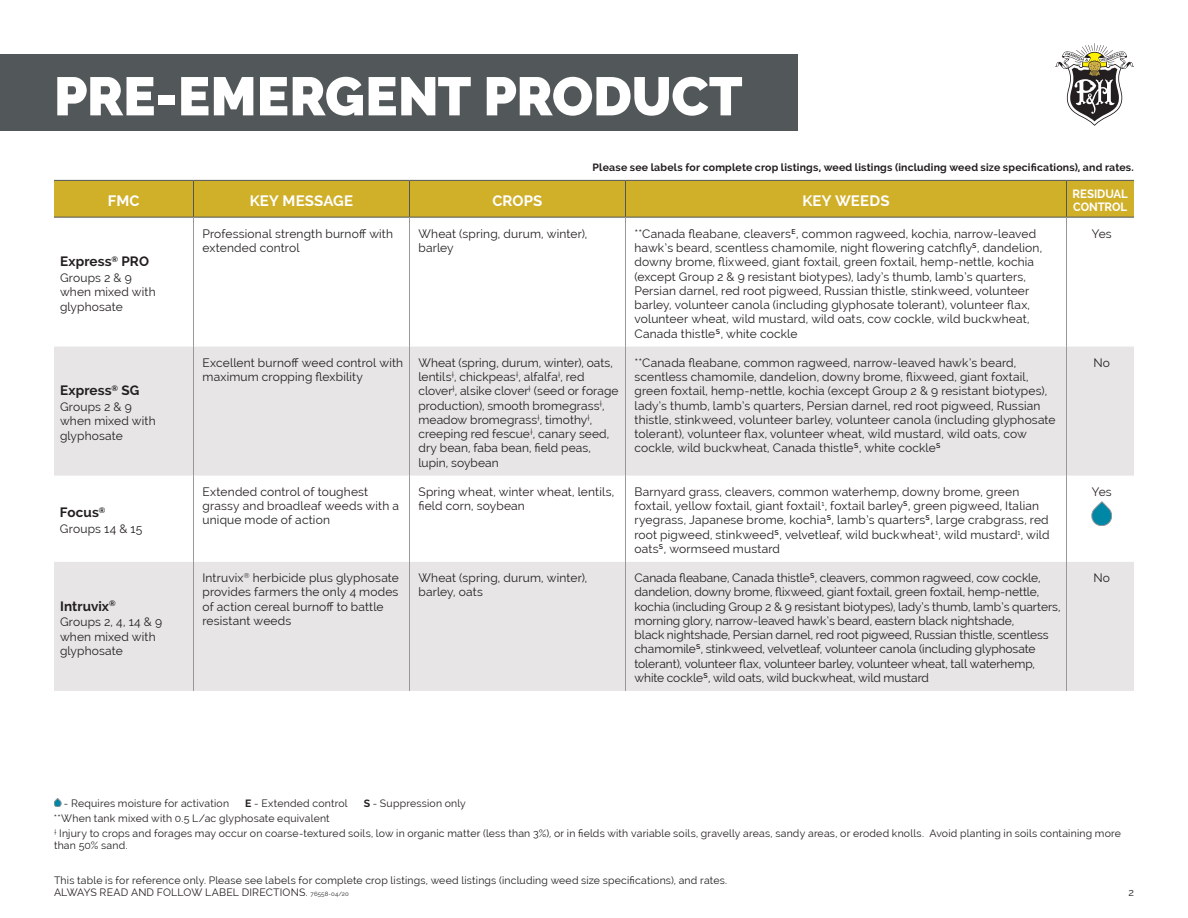
<style>
.page{position:relative;width:1188px;height:918px;background:#fff}
.page>*{position:absolute;margin:0;border:0;box-sizing:border-box;transform-origin:0 0}
.t1{font:900 54px "Raleway";letter-spacing:-.005em;color:#fff}
.TableHead{font:700 15px "Raleway";letter-spacing:.01em;color:#fff}
.Table_Name{font:700 13.5px "Raleway";letter-spacing:.005em;color:#231f20}
.TableBody{font:12px/14.2px "Raleway";letter-spacing:.01em;color:#231f20}
.TableHead-2{font:700 12px/13.5px "Raleway";letter-spacing:-.01em;color:#fff;scale:.95 1}
.Legend{font:10.5px/12px "Raleway";letter-spacing:.02em;color:#231f20}
.Legend-2{font:700 10.5px "Raleway";letter-spacing:.02em;color:#231f20}
.s1{font-weight:700}
.s2{font-size:6px}
</style>
<div class="page">
<div style="left:0;top:54px;width:797px;height:76px;background:#525759"></div>
<div style="left:54px;top:181px;width:1080px;height:36px;background:#d0af29"></div>
<svg style="left:54px;top:347px;width:1080px;height:344px;fill:#e7e5e5"></svg>
<hr style="left:54px;top:180px;width:140px;height:1px;background:#525759">
<hr style="left:194px;top:180px;width:216px;height:1px;background:#525759">
<hr style="left:410px;top:180px;width:216px;height:1px;background:#525759">
<hr style="left:626px;top:180px;width:440px;height:1px;background:#525759">
<hr style="left:1066px;top:180px;width:68px;height:1px;background:#525759">
<hr style="left:54px;top:217px;width:140px;height:1px;background:#525759">
<hr style="left:194px;top:217px;width:216px;height:1px;background:#525759">
<hr style="left:410px;top:217px;width:216px;height:1px;background:#525759">
<hr style="left:626px;top:217px;width:440px;height:1px;background:#525759">
<hr style="left:1066px;top:217px;width:68px;height:1px;background:#525759">
<hr style="left:193px;top:181px;width:1px;height:36px;background:#525759">
<hr style="left:409px;top:181px;width:1px;height:36px;background:#525759">
<hr style="left:625px;top:181px;width:1px;height:36px;background:#525759">
<hr style="left:1066px;top:181px;width:1px;height:36px;background:#525759">
<hr style="left:193px;top:218px;width:1px;height:129px;background:#999799">
<hr style="left:409px;top:218px;width:1px;height:129px;background:#999799">
<hr style="left:625px;top:218px;width:1px;height:129px;background:#999799">
<hr style="left:1066px;top:218px;width:1px;height:129px;background:#999799">
<hr style="left:193px;top:347px;width:1px;height:129px;background:#999799">
<hr style="left:409px;top:347px;width:1px;height:129px;background:#999799">
<hr style="left:625px;top:347px;width:1px;height:129px;background:#999799">
<hr style="left:1066px;top:347px;width:1px;height:129px;background:#999799">
<hr style="left:193px;top:476px;width:1px;height:86px;background:#999799">
<hr style="left:409px;top:476px;width:1px;height:86px;background:#999799">
<hr style="left:625px;top:476px;width:1px;height:86px;background:#999799">
<hr style="left:1066px;top:476px;width:1px;height:86px;background:#999799">
<hr style="left:193px;top:562px;width:1px;height:129px;background:#999799">
<hr style="left:409px;top:562px;width:1px;height:129px;background:#999799">
<hr style="left:625px;top:562px;width:1px;height:129px;background:#999799">
<hr style="left:1066px;top:562px;width:1px;height:129px;background:#999799">
<svg style="left:1092px;top:502px;width:20px;height:24px"></svg>
<svg style="left:1055px;top:43px;width:79px;height:83px"></svg>
<svg style="left:54px;top:798px;width:7px;height:9px"></svg>
<p class="t1" style="left:54px;top:65px;width:690px">PRE-EMERGENT PRODUCT</p>
<p class="Legend-2" style="left:593px;top:161px;width:543px">Please see labels for complete crop listings, weed listings (including weed size specifications), and rates.</p>
<p class="TableHead" style="left:108px;top:192px;width:33px">FMC</p>
<p class="TableHead" style="left:250px;top:192px;width:105px">KEY MESSAGE</p>
<p class="TableHead" style="left:492px;top:192px;width:52px">CROPS</p>
<p class="TableHead" style="left:802px;top:192px;width:89px">KEY WEEDS</p>
<p class="TableHead-2" style="left:1073px;top:187px;width:60px">RESIDUAL<br>CONTROL</p>
<p class="Table_Name" style="left:60px;top:254px;width:91px">Express<sup>®</sup> PRO</p>
<p class="TableBody" style="left:60px;top:271px;width:97px">Groups 2 &amp; 9 when mixed with glyphosate</p>
<p class="Table_Name" style="left:60px;top:383px;width:81px">Express<sup>®</sup> SG</p>
<p class="TableBody" style="left:60px;top:400px;width:97px">Groups 2 &amp; 9 when mixed with glyphosate</p>
<p class="Table_Name" style="left:60px;top:505px;width:47px">Focus<sup>®</sup></p>
<p class="TableBody" style="left:60px;top:522px;width:84px">Groups 14 &amp; 15</p>
<p class="Table_Name" style="left:60px;top:598px;width:57px">Intruvix<sup>®</sup></p>
<p class="TableBody" style="left:60px;top:615px;width:104px">Groups 2, 4, 14 &amp; 9 when mixed with glyphosate</p>
<p class="TableBody" style="left:202px;top:226px;width:192px">Professional strength burnoff with extended control</p>
<p class="TableBody" style="left:418px;top:226px;width:170px">Wheat (spring, durum, winter), barley</p>
<p class="TableBody" style="left:634px;top:226px;width:409px">**Canada fleabane, cleavers<sup>E</sup>, common ragweed, kochia, narrow-leaved hawk’s beard, scentless chamomile, night flowering catchfly<sup>S</sup>, dandelion, downy brome, flixweed, giant foxtail, green foxtail, hemp-nettle, kochia (except Group 2 &amp; 9 resistant biotypes), lady’s thumb, lamb’s quarters, Persian darnel, red root pigweed, Russian thistle, stinkweed, volunteer barley, volunteer canola (including glyphosate tolerant), volunteer flax, volunteer wheat, wild mustard, wild oats, cow cockle, wild buckwheat, Canada thistle<sup>S</sup>, white cockle</p>
<p class="TableBody" style="left:1092px;top:226px;width:21px">Yes</p>
<p class="TableBody" style="left:202px;top:355px;width:202px">Excellent burnoff weed control with maximum cropping flexbility</p>
<p class="TableBody" style="left:418px;top:355px;width:202px">Wheat (spring, durum, winter), oats, lentils<sup>†</sup>, chickpeas<sup>†</sup>, alfalfa<sup>†</sup>, red clover<sup>†</sup>, alsike clover<sup>†</sup> (seed or forage production), smooth bromegrass<sup>†</sup>, meadow bromegrass<sup>†</sup>, timothy<sup>†</sup>, creeping red fescue<sup>†</sup>, canary seed, dry bean, faba bean, field peas, lupin, soybean</p>
<p class="TableBody" style="left:635px;top:355px;width:423px">**Canada fleabane, common ragweed, narrow-leaved hawk’s beard, scentless chamomile, dandelion, downy brome, flixweed, giant foxtail, green foxtail, hemp-nettle, kochia (except Group 2 &amp; 9 resistant biotypes), lady’s thumb, lamb’s quarters, Persian darnel, red root pigweed, Russian thistle, stinkweed, volunteer barley, volunteer canola (including glyphosate tolerant), volunteer flax, volunteer wheat, wild mustard, wild oats, cow cockle, wild buckwheat, Canada thistle<sup>S</sup>, white cockle<sup>S</sup></p>
<p class="TableBody" style="left:1093px;top:355px;width:18px">No</p>
<p class="TableBody" style="left:202px;top:484px;width:198px">Extended control of toughest grassy and broadleaf weeds with a unique mode of action</p>
<p class="TableBody" style="left:418px;top:484px;width:197px">Spring wheat, winter wheat, lentils, field corn, soybean</p>
<p class="TableBody" style="left:634px;top:484px;width:417px">Barnyard grass, cleavers, common waterhemp, downy brome, green foxtail, yellow foxtail, giant foxtail<sup>1</sup>, foxtail barley<sup>S</sup>, green pigweed, Italian ryegrass, Japanese brome, kochia<sup>S</sup>, lamb’s quarters<sup>S</sup>, large crabgrass, red root pigweed, stinkweed<sup>S</sup>, velvetleaf, wild buckwheat<sup>1</sup>, wild mustard<sup>1</sup>, wild oats<sup>S</sup>, wormseed mustard</p>
<p class="TableBody" style="left:1092px;top:484px;width:21px">Yes</p>
<p class="TableBody" style="left:202px;top:571px;width:198px">Intruvix<sup>®</sup> herbicide plus glyphosate provides farmers the only 4 modes of action cereal burnoff to battle resistant weeds</p>
<p class="TableBody" style="left:418px;top:571px;width:170px">Wheat (spring, durum, winter), barley, oats</p>
<p class="TableBody" style="left:634px;top:571px;width:428px">Canada fleabane, Canada thistle<sup>S</sup>, cleavers, common ragweed, cow cockle, dandelion, downy brome, flixweed, giant foxtail, green foxtail, hemp-nettle, kochia (including Group 2 &amp; 9 resistant biotypes), lady’s thumb, lamb’s quarters, morning glory, narrow-leaved hawk’s beard, eastern black nightshade,<br>black nightshade, Persian darnel, red root pigweed, Russian thistle, scentless chamomile<sup>S</sup>, stinkweed, velvetleaf, volunteer canola (including glyphosate tolerant), volunteer flax, volunteer barley, volunteer wheat, tall waterhemp, white cockle<sup>S</sup>, wild oats, wild buckwheat, wild mustard</p>
<p class="TableBody" style="left:1093px;top:571px;width:18px">No</p>
<p class="Legend" style="left:64px;top:797px;width:167px">- Requires moisture for activation</p>
<p class="Legend" style="left:245px;top:797px;width:104px"><span class="s1">E</span> - Extended control</p>
<p class="Legend" style="left:364px;top:797px;width:104px"><span class="s1">S</span> - Suppression only</p>
<p class="Legend" style="left:54px;top:812px;width:277px">**When tank mixed with 0.5 L/ac glyphosate equivalent</p>
<p class="Legend" style="left:54px;top:827px;width:1069px"><sup>†</sup> Injury to crops and forages may occur on coarse-textured soils, low in organic matter (less than 3%), or in fields with variable soils, gravelly areas, sandy areas, or eroded knolls. Avoid planting in soils containing more than 50% sand.</p>
<p class="Legend" style="left:54px;top:874px;width:675px">This table is for reference only. Please see labels for complete crop listings, weed listings (including weed size specifications), and rates.<br>ALWAYS READ AND FOLLOW LABEL DIRECTIONS. <span class="s2">76558-04/20</span></p>
<p class="Legend" style="left:1128px;top:886px;width:7px">2</p>
</div>
